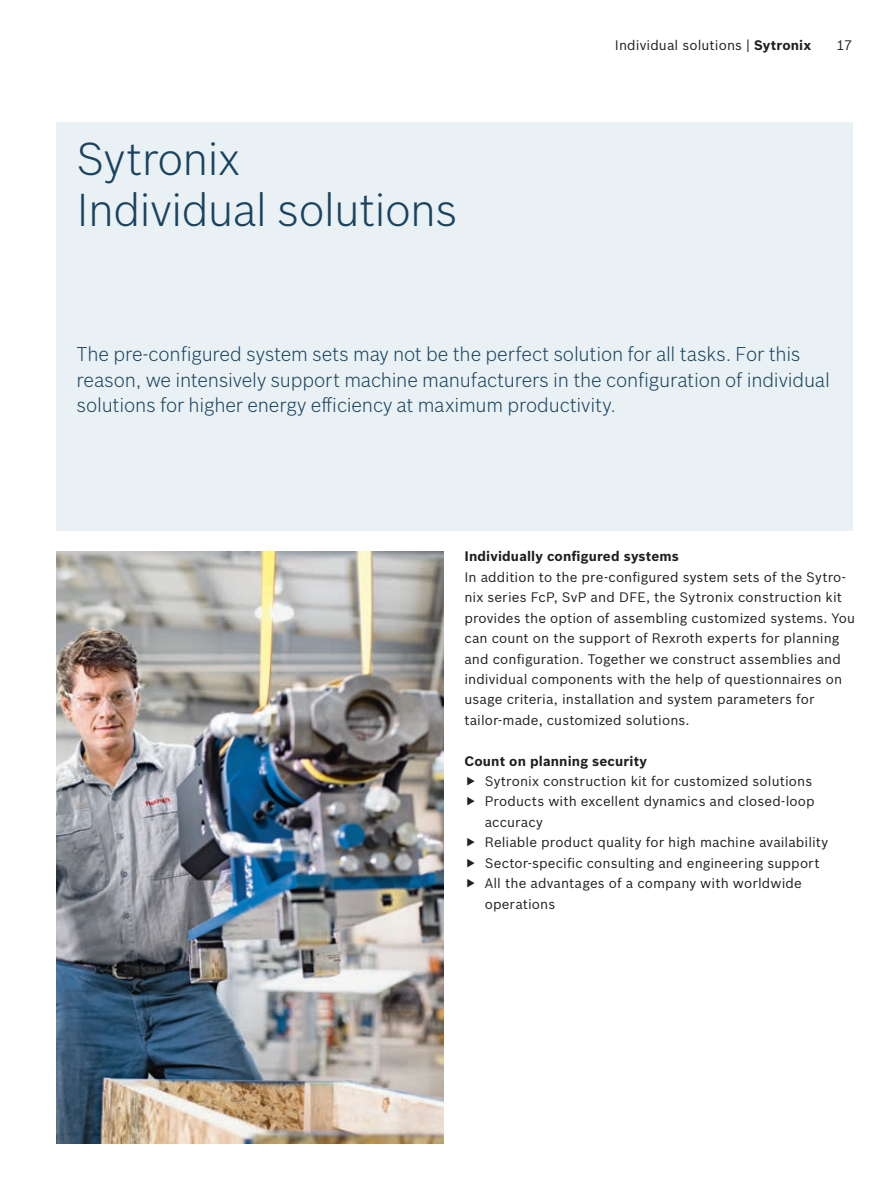
<style>
.page{position:relative;width:893px;height:1191px;background:#fff}
.page>*{position:absolute;margin:0;border:0;box-sizing:border-box;transform-origin:0 0}
.t1{font:300 45px/51px "Bosch Sans";letter-spacing:-.015em;color:#1a4360}
.t2{font:300 19.5px/25.5px "Bosch Sans";letter-spacing:-.01em;color:#1a4360}
.t3{font:13.5px/20.4px "Bosch Sans";letter-spacing:.01em;color:#231f20}
.t4{font:700 13.5px "Bosch Sans";letter-spacing:.01em;color:#231f20}
.s1{font-weight:700}
</style>
<div class="page">
<div style="left:56px;top:122px;width:796px;height:409px;background:#eaf1f5"></div>
<img style="left:56px;top:551px;width:388px;height:592px">
<h1 class="t1" style="left:77px;top:131px;width:383px">Sytronix<br>Individual solutions</h1>
<p class="t3" style="left:615px;top:34px;width:198px">Individual solutions | <span class="s1">Sytronix</span></p>
<p class="t3" style="left:836px;top:34px;width:17px">17</p>
<p class="t2" style="left:77px;top:340px;width:755px">The pre-configured system sets may not be the perfect solution for all tasks. For this reason, we intensively support machine manufacturers in the configuration of individual solutions for higher energy efficiency at maximum productivity.</p>
<p class="t4" style="left:464px;top:546px;width:216px">Individually configured systems</p>
<p class="t3" style="left:464px;top:566px;width:392px">In addition to the pre-configured system sets of the Sytro&shy;nix series FcP, SvP and DFE, the Sytronix construction kit provides the option of assembling customized systems. You can count on the support of Rexroth experts for planning and configuration. Together we construct assemblies and individual components with the help of questionnaires on usage criteria, installation and system parameters for tailor-made, customized solutions.</p>
<p class="t4" style="left:464px;top:750px;width:184px">Count on planning security</p>
<p class="t3" style="left:485px;top:770px;width:345px">Sytronix construction kit for customized solutions Products with excellent dynamics and closed-loop accuracy<br>Reliable product quality for high machine availability Sector-specific consulting and engineering support All the advantages of a company with worldwide operations</p>
</div>
